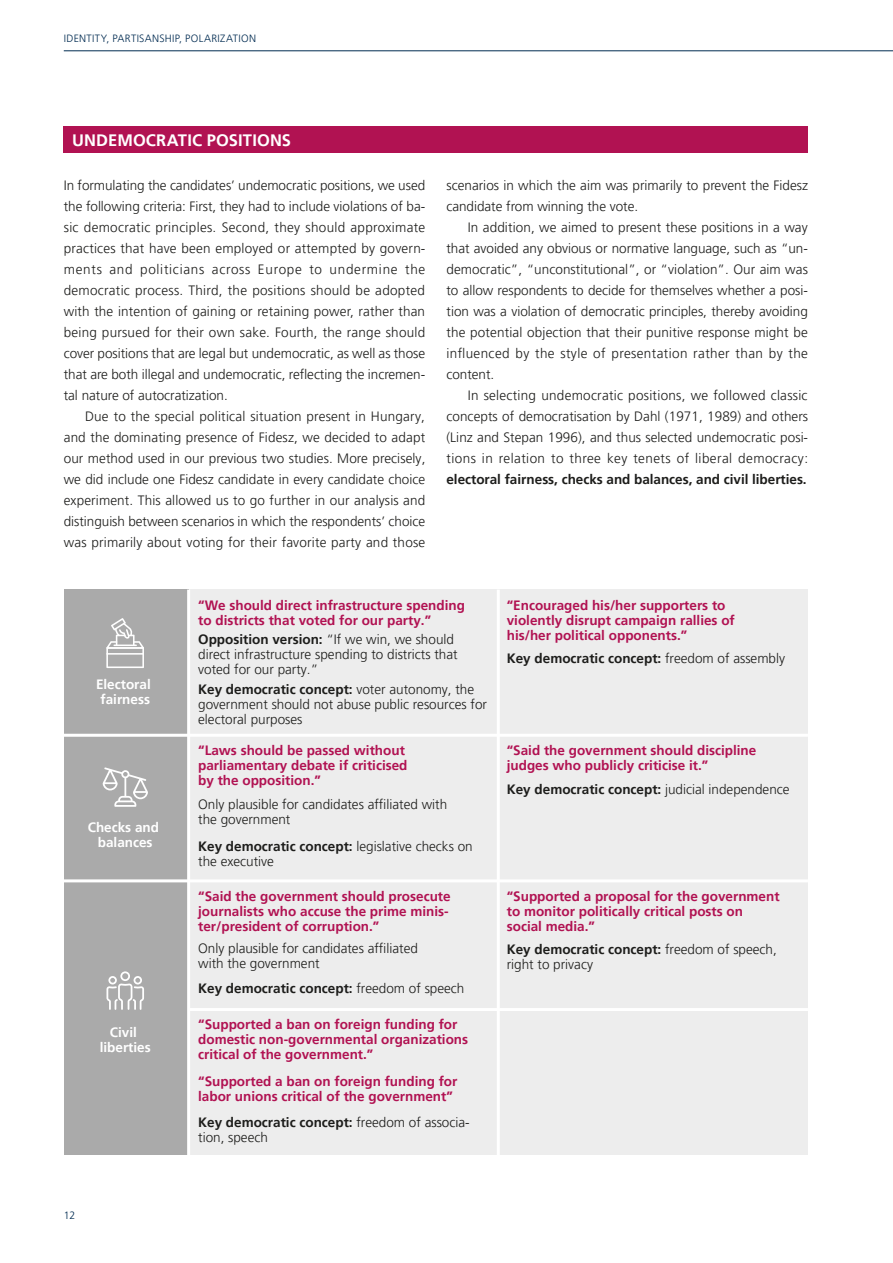
<style>
.page{position:relative;width:893px;height:1263px;background:#fff}
.page>*{position:absolute;margin:0;border:0;box-sizing:border-box;transform-origin:0 0}
.t1{font:700 16.5px "Frutiger LT Pro";letter-spacing:.005em;color:#fff}
.t2{font:300 13.5px/21px "Frutiger LT Pro";color:#1d1d1b}
.t3{font:700 13.5px/15px "Frutiger LT Pro";color:#b11252}
.t4{font:700 13.5px "Frutiger LT Pro";color:#1d1d1b}
.t5{font:700 13.5px/15px "Frutiger LT Pro";color:#fff;text-align:center}
.t6{font:300 10.5px "Frutiger LT Pro";letter-spacing:.03em;color:#002b51}
.s1{font-weight:700}
.s2{font-weight:300}
</style>
<div class="page">
<div style="left:64px;top:126px;width:744px;height:27px;background:#b11252"></div>
<div style="left:179px;top:590px;width:629px;height:565px;background:#ededed"></div>
<div style="left:64px;top:590px;width:125px;height:565px;background:#aaa"></div>
<hr style="left:187px;top:590px;width:3px;height:565px;background:#fff">
<hr style="left:497px;top:590px;width:3px;height:565px;background:#fff">
<hr style="left:189px;top:1008px;width:619px;height:3px;background:#fff">
<hr style="left:64px;top:879px;width:744px;height:3px;background:#fff">
<hr style="left:64px;top:734px;width:744px;height:3px;background:#fff">
<svg style="left:106px;top:618px;width:38px;height:50px"></svg>
<svg style="left:106px;top:971px;width:38px;height:39px"></svg>
<svg style="left:103px;top:767px;width:45px;height:40px"></svg>
<hr style="left:64px;top:51px;width:829px;height:1px;background:#002b51">
<p class="t6" style="left:64px;top:32px;width:194px">IDENTITY, PARTISANSHIP, POLARIZATION</p>
<p class="t1" style="left:72px;top:130px;width:220px">UNDEMOCRATIC POSITIONS</p>
<p class="t2" style="left:64px;top:175px;width:363px;text-align:justify">In formulating the candidates’ undemocratic positions, we used the following criteria: First, they had to include violations of ba&shy;sic democratic principles. Second, they should approximate practices that have been employed or attempted by govern&shy;ments and politicians across Europe to undermine the democratic process. Third, the positions should be adopted with the intention of gaining or retaining power, rather than being pursued for their own sake. Fourth, the range should cover positions that are legal but undemocratic, as well as those that are both illegal and undemocratic, reflecting the incremen&shy;tal nature of autocratization.</p>
<p class="t2" style="left:64px;top:406px;width:363px;text-align:justify;text-indent:21px">Due to the special political situation present in Hungary, and the dominating presence of Fidesz, we decided to adapt our method used in our previous two studies. More precisely, we did include one Fidesz candidate in every candidate choice experiment. This allowed us to go further in our analysis and distinguish between scenarios in which the respondents’ choice was primarily about voting for their favorite party and those</p>
<p class="t2" style="left:446px;top:175px;width:363px">scenarios in which the aim was primarily to prevent the Fidesz candidate from winning the vote.</p>
<p class="t2" style="left:446px;top:217px;width:363px;text-align:justify;text-indent:21px">In addition, we aimed to present these positions in a way that avoided any obvious or normative language, such as “un&shy;democratic”, “unconstitutional”, or “violation”. Our aim was to allow respondents to decide for themselves whether a posi&shy;tion was a violation of democratic principles, thereby avoiding the potential objection that their punitive response might be influenced by the style of presentation rather than by the content.</p>
<p class="t2" style="left:446px;top:385px;width:363px;text-align:justify;text-indent:21px">In selecting undemocratic positions, we followed classic concepts of democratisation by Dahl (1971, 1989) and others (Linz and Stepan 1996), and thus selected undemocratic posi&shy;tions in relation to three key tenets of liberal democracy:</p>
<p class="t4" style="left:446px;top:471px;width:362px">electoral fairness, checks and balances, and civil liberties.</p>
<p class="t5" style="left:96px;top:677px;width:56px">Electoral fairness</p>
<p class="t5" style="left:88px;top:819px;width:73px">Checks and balances</p>
<p class="t5" style="left:100px;top:1025px;width:53px">Civil liberties</p>
<p class="t6" style="left:64px;top:1209px;width:13px">12</p>
<p class="t3" style="left:198px;top:597px;width:268px">“We should direct infrastructure spending to districts that voted for our party.”</p>
<p class="t2" style="left:198px;top:632px;width:261px;line-height:15px"><span class="s1">Opposition version:</span> “If we win, we should direct infrastructure spending to districts that voted for our party.”</p>
<p class="t2" style="left:198px;top:682px;width:290px;line-height:15px"><span class="s1">Key democratic concept:</span> voter autonomy, the government should not abuse public resources for electoral purposes</p>
<p class="t3" style="left:198px;top:743px;width:211px">“Laws should be passed without parliamentary debate if criticised by the opposition.”</p>
<p class="t2" style="left:198px;top:796px;width:251px;line-height:15px">Only plausible for candidates affiliated with the government</p>
<p class="t2" style="left:198px;top:839px;width:276px;line-height:15px"><span class="s1">Key democratic concept:</span> legislative checks on the executive</p>
<p class="t3" style="left:198px;top:889px;width:254px">“Said the government should prosecute journalists who accuse the prime minis&shy;ter/president of corruption.”</p>
<p class="t2" style="left:198px;top:941px;width:221px;line-height:15px">Only plausible for candidates affiliated with the government</p>
<p class="t4" style="left:198px;top:981px;width:268px">Key democratic concept: <span class="s2">freedom of speech</span></p>
<p class="t3" style="left:198px;top:1017px;width:272px">“Supported a ban on foreign funding for domestic non-governmental organizations critical of the government.”</p>
<p class="t3" style="left:198px;top:1074px;width:261px">“Supported a ban on foreign funding for labor unions critical of the government”</p>
<p class="t2" style="left:198px;top:1115px;width:273px;line-height:15px"><span class="s1">Key democratic concept:</span> freedom of associa&shy;tion, speech</p>
<p class="t3" style="left:507px;top:597px;width:230px">“Encouraged his/her supporters to violently disrupt campaign rallies of his/her political opponents.”</p>
<p class="t4" style="left:507px;top:650px;width:280px">Key democratic concept: <span class="s2">freedom of assembly</span></p>
<p class="t3" style="left:507px;top:743px;width:251px">“Said the government should discipline judges who publicly criticise it.”</p>
<p class="t4" style="left:507px;top:781px;width:284px">Key democratic concept: <span class="s2">judicial independence</span></p>
<p class="t3" style="left:507px;top:889px;width:274px">“Supported a proposal for the government to monitor politically critical posts on social media.”</p>
<p class="t2" style="left:507px;top:941px;width:272px;line-height:15px"><span class="s1">Key democratic concept:</span> freedom of speech, right to privacy</p>
</div>
